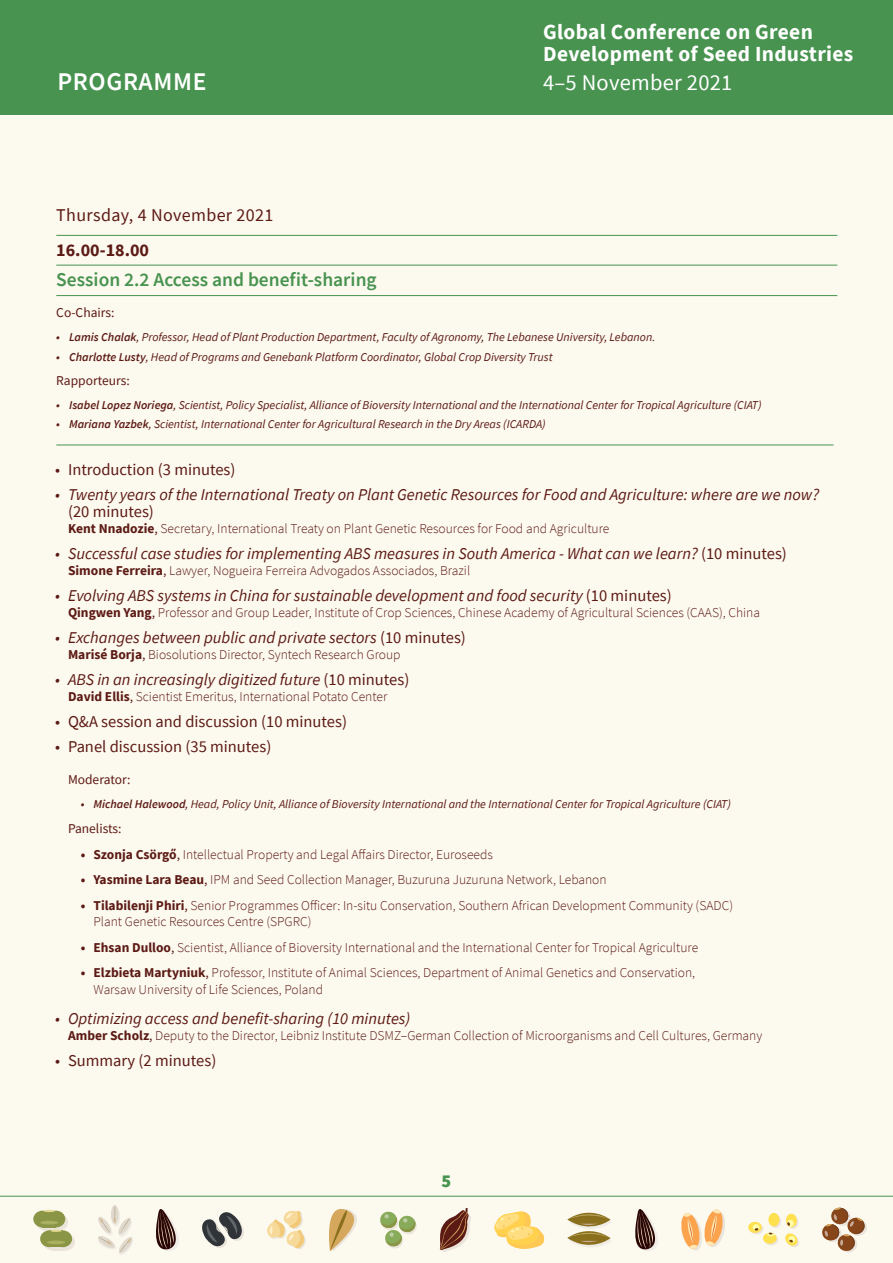
<style>
.page{position:relative;width:893px;height:1263px;background:#fcf9ef}
.page>*{position:absolute;margin:0;border:0;box-sizing:border-box;transform-origin:0 0}
.t1{font:600 25.5px "Source Sans Pro";letter-spacing:.025em;color:#fff}
.t2{font:22.5px "Source Sans Pro";letter-spacing:.01em;color:#fff}
.t3{font:700 21.45px/22px "Source Sans Pro";letter-spacing:.015em;color:#fff}
.testo_corrente{font:600 19.5px "Source Sans Pro";color:#47934f}
.t4{font:18px "Source Sans Pro";letter-spacing:.02em;color:#5c1a14}
.t5{font:700 18px "Source Sans Pro";color:#5c1a14}
.t6{font:900 18px "Source Sans Pro";color:#47934f}
.t7{font:italic 16.5px/16.5px "Source Sans Pro";color:#5c1a14}
.t8{font:16.5px "Source Sans Pro";color:#5c1a14}
.t9{font:300 13.5px/16.5px "Source Sans Pro";color:#5c1a14}
.testo_corrente-2{font:13.5px "Source Sans Pro";color:#5c1a14}
.t10{font:italic 12px "Source Sans Pro";color:#5c1a14}
.s1{font-weight:600}
.s2{font-style:normal}
.s3{font-weight:700}
.s4{font-weight:400}
</style>
<div class="page">
<div style="left:0;top:0;width:893px;height:114px;background:#47934f"></div>
<hr style="left:56px;top:235px;width:781px;height:1px;background:#47934f">
<hr style="left:56px;top:265px;width:781px;height:1px;background:#47934f">
<hr style="left:56px;top:445px;width:777px;height:1px;background:#47934f">
<hr style="left:56px;top:295px;width:781px;height:1px;background:#47934f">
<hr style="left:0;top:1196px;width:893px;height:1px;background:#47934f">
<svg style="left:57px;top:1233px;width:18px;height:17px"></svg>
<svg style="left:43px;top:1233px;width:18px;height:17px"></svg>
<svg style="left:52px;top:1247px;width:14px;height:3px"></svg>
<svg style="left:50px;top:1214px;width:18px;height:16px"></svg>
<svg style="left:36px;top:1214px;width:18px;height:16px"></svg>
<svg style="left:45px;top:1227px;width:14px;height:3px"></svg>
<div style="left:54px;top:1230px;width:18px;height:17px;background:#8a9645;border-radius:50%"></div>
<div style="left:40px;top:1230px;width:18px;height:17px;background:#8a9645;border-radius:50%"></div>
<div style="left:49px;top:1230px;width:14px;height:17px;background:#8a9645"></div>
<svg style="left:47px;top:1240px;width:18px;height:4px"></svg>
<svg style="left:50px;top:1229px;width:12px;height:3px"></svg>
<div style="left:47px;top:1211px;width:18px;height:16px;background:#8a9645;border-radius:50%"></div>
<div style="left:33px;top:1211px;width:19px;height:16px;background:#8a9645;border-radius:50%"></div>
<div style="left:42px;top:1211px;width:14px;height:16px;background:#8a9645"></div>
<hr style="left:40px;top:1221px;width:18px;height:3px;background:#abb061;border-radius:50%">
<svg style="left:44px;top:1210px;width:11px;height:2px"></svg>
<svg style="left:567px;top:1212px;width:44px;height:35px"></svg>
<svg style="left:635px;top:1209px;width:23px;height:42px"></svg>
<svg style="left:156px;top:1209px;width:23px;height:42px"></svg>
<svg style="left:329px;top:1208px;width:28px;height:43px"></svg>
<svg style="left:494px;top:1211px;width:51px;height:38px"></svg>
<svg style="left:267px;top:1210px;width:39px;height:39px"></svg>
<svg style="left:822px;top:1207px;width:45px;height:46px"></svg>
<svg style="left:681px;top:1209px;width:44px;height:42px"></svg>
<svg style="left:380px;top:1211px;width:37px;height:37px"></svg>
<div style="left:750px;top:1223px;width:13px;height:11px;background:#eae4db;border-radius:50%"></div>
<svg style="left:770px;top:1214px;width:11px;height:14px"></svg>
<svg style="left:787px;top:1215px;width:11px;height:14px"></svg>
<div style="left:765px;top:1234px;width:13px;height:11px;background:#eae4db;border-radius:50%"></div>
<svg style="left:748px;top:1222px;width:14px;height:11px"></svg>
<div style="left:768px;top:1213px;width:11px;height:13px;background:#ffe04f;border-radius:50%"></div>
<div style="left:786px;top:1214px;width:11px;height:13px;background:#ffe04f;border-radius:50%"></div>
<div style="left:763px;top:1233px;width:14px;height:11px;background:#ffe04f;border-radius:50%"></div>
<svg style="left:753px;top:1224px;width:6px;height:7px"></svg>
<svg style="left:785px;top:1233px;width:14px;height:14px"></svg>
<div style="left:787px;top:1220px;width:7px;height:7px;background:#ffffab;border-radius:50%"></div>
<svg style="left:787px;top:1222px;width:3px;height:4px"></svg>
<svg style="left:767px;top:1232px;width:7px;height:4px"></svg>
<svg style="left:202px;top:1212px;width:42px;height:36px"></svg>
<svg style="left:439px;top:1208px;width:32px;height:44px"></svg>
<svg style="left:98px;top:1205px;width:35px;height:50px"></svg>
<p class="t3" style="left:543px;top:20px;width:312px">Global Conference on Green<br>Development of Seed Industries</p>
<p class="t1" style="left:57px;top:65px;width:151px">PROGRAMME</p>
<p class="t2" style="left:543px;top:68px;width:191px">4–5 November 2021</p>
<p class="t4" style="left:56px;top:204px;width:219px">Thursday, 4 November 2021</p>
<p class="t5" style="left:56px;top:238px;width:94px">16.00-18.00</p>
<p class="testo_corrente" style="left:56px;top:267px;width:322px">Session 2.2 Access and benefit-sharing</p>
<p class="testo_corrente-2" style="left:56px;top:304px;width:60px">Co-Chairs:</p>
<p class="t10" style="left:56px;top:329px;width:600px"><span class="s1">• Lamis Chalak</span>, Professor, Head of Plant Production Department, Faculty of Agronomy, The Lebanese University, Lebanon.</p>
<p class="t10" style="left:56px;top:349px;width:498px"><span class="s1">• Charlotte Lusty</span>, Head of Programs and Genebank Platform Coordinator, Global Crop Diversity Trust</p>
<p class="testo_corrente-2" style="left:56px;top:371px;width:75px">Rapporteurs:</p>
<p class="t10" style="left:56px;top:397px;width:707px"><span class="s1">• Isabel Lopez Noriega</span>, Scientist, Policy Specialist, Alliance of Bioversity International and the International Center for Tropical Agriculture (CIAT)</p>
<p class="t10" style="left:56px;top:416px;width:491px"><span class="s1">• Mariana Yazbek</span>, Scientist, International Center for Agricultural Research in the Dry Areas (ICARDA)</p>
<p class="t8" style="left:55px;top:459px;width:182px">• Introduction (3 minutes)</p>
<p class="t7" style="left:68px;top:486px;width:753px;text-indent:-13px">• Twenty years of the International Treaty on Plant Genetic Resources for Food and Agriculture: where are we now? <span class="s2">(20 minutes)</span></p>
<p class="t9" style="left:68px;top:521px;width:543px"><span class="s3">Kent Nnadozie</span><span class="s4">,</span> Secretary, International Treaty on Plant Genetic Resources for Food and Agriculture</p>
<p class="t7" style="left:55px;top:545px;width:733px">• Successful case studies for implementing ABS measures in South America - What can we learn? <span class="s2">(10 minutes)</span></p>
<p class="t9" style="left:68px;top:563px;width:404px"><span class="s3">Simone Ferreira</span><span class="s4">,</span> Lawyer, Nogueira Ferreira Advogados Associados, Brazil</p>
<p class="t7" style="left:55px;top:587px;width:618px">• Evolving ABS systems in China for sustainable development and food security <span class="s2">(10 minutes)</span></p>
<p class="t9" style="left:68px;top:605px;width:694px"><span class="s3">Qingwen Yang</span><span class="s4">,</span> Professor and Group Leader, Institute of Crop Sciences, Chinese Academy of Agricultural Sciences (CAAS), China</p>
<p class="t7" style="left:55px;top:629px;width:412px">• Exchanges between public and private sectors <span class="s2">(10 minutes)</span></p>
<p class="t9" style="left:68px;top:647px;width:334px"><span class="s3">Marisé Borja</span><span class="s4">,</span> Biosolutions Director, Syntech Research Group</p>
<p class="t7" style="left:55px;top:671px;width:356px">• ABS in an increasingly digitized future <span class="s2">(10 minutes)</span></p>
<p class="t9" style="left:68px;top:689px;width:321px"><span class="s3">David Ellis</span><span class="s4">,</span> Scientist Emeritus, International Potato Center</p>
<p class="t8" style="left:55px;top:711px;width:293px">• Q&amp;A session and discussion (10 minutes)</p>
<p class="t8" style="left:55px;top:736px;width:218px">• Panel discussion (35 minutes)</p>
<p class="testo_corrente-2" style="left:68px;top:771px;width:64px">Moderator:</p>
<p class="t10" style="left:81px;top:796px;width:652px"><span class="s1">• Michael Halewood</span>, Head, Policy Unit, Alliance of Bioversity International and the International Center for Tropical Agriculture (CIAT)</p>
<p class="testo_corrente-2" style="left:68px;top:820px;width:55px">Panelists:</p>
<p class="t9" style="left:81px;top:846px;width:414px"><span class="s3">• Szonja Csörgő</span><span class="s4">,</span> Intellectual Property and Legal Affairs Director, Euroseeds</p>
<p class="t9" style="left:81px;top:872px;width:527px"><span class="s3">• Yasmine Lara Beau</span><span class="s4">,</span> IPM and Seed Collection Manager, Buzuruna Juzuruna Network, Lebanon</p>
<p class="t9" style="left:94px;top:897px;width:641px;text-indent:-13px"><span class="s3">• Tilabilenji Phiri</span><span class="s4">,</span> Senior Programmes Officer: In-situ Conservation, Southern African Development Community (SADC)<br>Plant Genetic Resources Centre (SPGRC)</p>
<p class="t9" style="left:81px;top:939px;width:619px"><span class="s3">• Ehsan Dulloo</span><span class="s4">,</span> Scientist, Alliance of Bioversity International and the International Center for Tropical Agriculture</p>
<p class="t9" style="left:94px;top:965px;width:603px;text-indent:-13px"><span class="s3">• Elzbieta Martyniuk</span><span class="s4">,</span> Professor, Institute of Animal Sciences, Department of Animal Genetics and Conservation,<br>Warsaw University of Life Sciences, Poland</p>
<p class="t7" style="left:55px;top:1010px;width:357px">• Optimizing access and benefit-sharing (10 minutes)</p>
<p class="t9" style="left:68px;top:1028px;width:696px"><span class="s3">Amber Scholz</span><span class="s4">,</span> Deputy to the Director, Leibniz Institute DSMZ–German Collection of Microorganisms and Cell Cultures, Germany</p>
<p class="t8" style="left:55px;top:1050px;width:163px">• Summary (2 minutes)</p>
<p class="t6" style="left:442px;top:1168px;width:11px">5</p>
</div>
